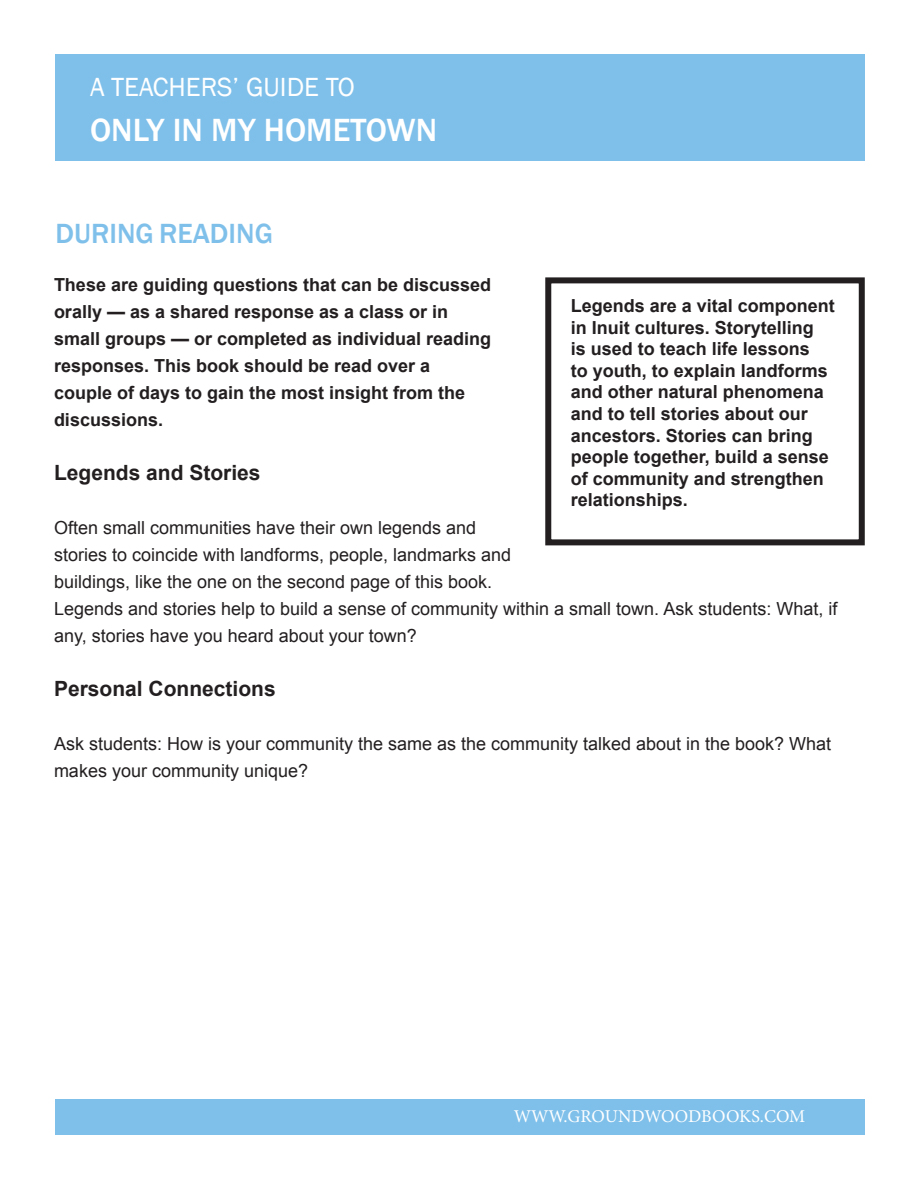
<style>
.page{position:relative;width:918px;height:1188px;background:#fff}
.page>*{position:absolute;margin:0;border:0;box-sizing:border-box;transform-origin:0 0}
.t1{font:500 33px "Franklin Gothic";color:#fff}
.t2{font:500 28.5px "Franklin Gothic";color:#7fc0ea}
.t3{font:27px "Franklin Gothic";color:#fff}
.t4{font:700 21px "Arial";color:#231f20}
.t5{font:700 18px/21.6px "Arial";color:#231f20}
.t6{font:18px/27px "Arial";color:#231f20}
.t7{font:18px "Minion Pro";color:#fff}
</style>
<div class="page">
<div style="left:55px;top:55px;width:810px;height:106px;background:#7fc0ea"></div>
<div style="left:55px;top:1099px;width:810px;height:36px;background:#7fc0ea"></div>
<div style="left:545px;top:277px;width:320px;height:268px;border:6px solid #231f20"></div>
<p class="t3" style="left:90px;top:70px;width:267px">A TEACHERS’ GUIDE TO</p>
<p class="t1" style="left:90px;top:109px;width:349px">ONLY IN MY HOMETOWN</p>
<p class="t2" style="left:55px;top:216px;width:219px">DURING READING</p>
<p class="t5" style="left:54px;top:271px;width:439px;line-height:27px">These are guiding questions that can be discussed orally — as a shared response as a class or in small groups — or completed as individual reading responses. This book should be read over a couple of days to gain the most insight from the discussions.</p>
<p class="t4" style="left:54px;top:458px;width:208px">Legends and Stories</p>
<p class="t6" style="left:54px;top:514px;width:785px">Often small communities have their own legends and<br>stories to coincide with landforms, people, landmarks and<br>buildings, like the one on the second page of this book.<br>Legends and stories help to build a sense of community within a small town. Ask students: What, if any, stories have you heard about your town?</p>
<p class="t4" style="left:54px;top:674px;width:223px">Personal Connections</p>
<p class="t5" style="left:571px;top:295px;width:266px">Legends are a vital component in Inuit cultures. Storytelling<br>is used to teach life lessons<br>to youth, to explain landforms and other natural phenomena and to tell stories about our ancestors. Stories can bring people together, build a sense of community and strengthen relationships.</p>
<p class="t6" style="left:54px;top:730px;width:779px">Ask students: How is your community the same as the community talked about in the book? What makes your community unique?</p>
<p class="t7" style="left:514px;top:1105px;width:293px">WWW.GROUNDWOODBOOKS.COM</p>
</div>
